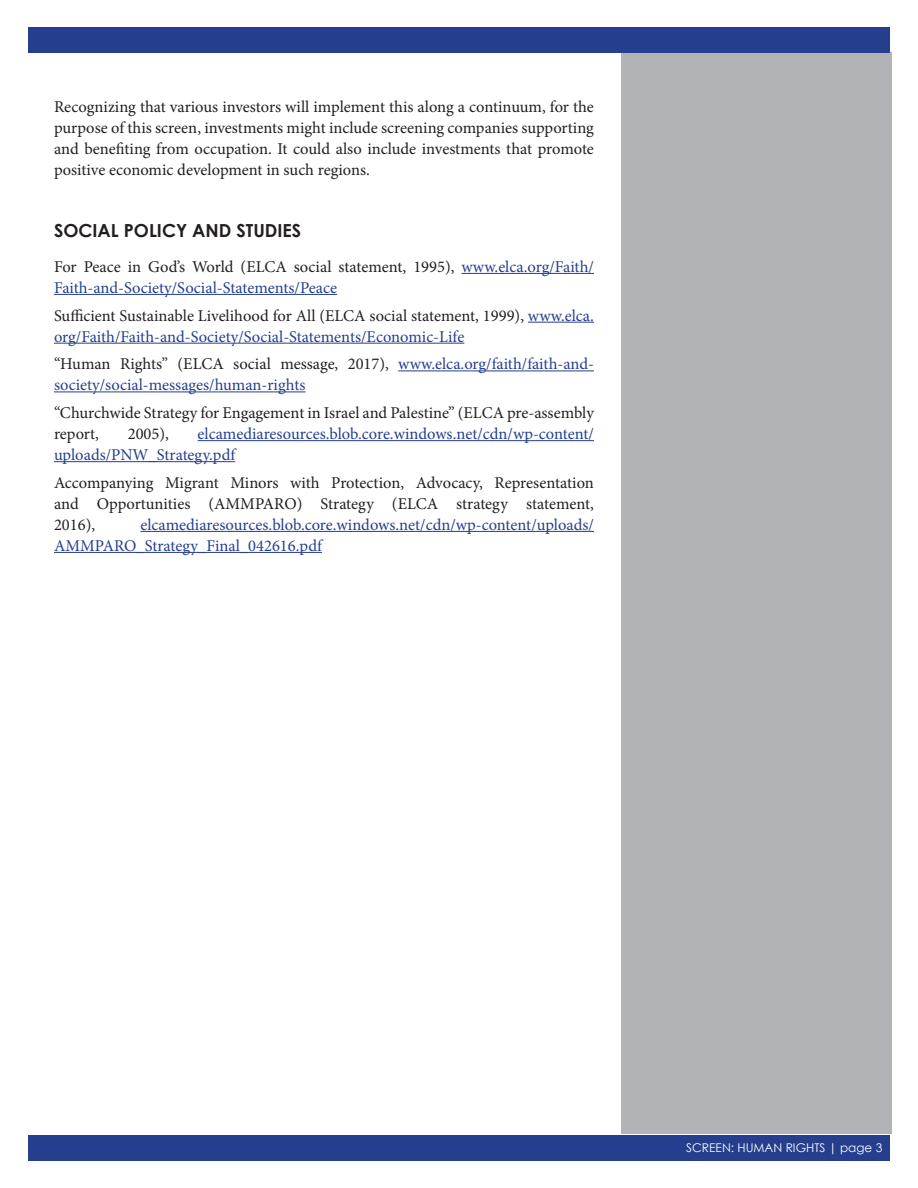
<style>
.page{position:relative;width:918px;height:1188px;background:#fff}
.page>*{position:absolute;margin:0;border:0;box-sizing:border-box;transform-origin:0 0}
.Headings{font:700 18px "Century Gothic";color:#231f20}
.t1{font:16.5px/21px "Minion Pro";color:#253f8e}
.t2{font:16.5px/21px "Minion Pro";color:#231f20;text-align:justify}
.Headings-2{font:12px "Century Gothic";color:#fff}
.s1{color:#231f20}
</style>
<div class="page">
<div style="left:621px;top:52px;width:270px;height:1082px;background:#b2b3b7"></div>
<div style="left:28px;top:27px;width:862px;height:25px;background:#253f8e"></div>
<div style="left:28px;top:1136px;width:862px;height:25px;background:#253f8e"></div>
<hr style="left:461px;top:273px;width:133px;height:1px;background:#253f8e">
<hr style="left:54px;top:294px;width:283px;height:1px;background:#253f8e">
<hr style="left:528px;top:322px;width:66px;height:1px;background:#253f8e">
<hr style="left:54px;top:343px;width:410px;height:1px;background:#253f8e">
<hr style="left:398px;top:371px;width:196px;height:1px;background:#253f8e">
<hr style="left:54px;top:392px;width:252px;height:1px;background:#253f8e">
<hr style="left:198px;top:440px;width:396px;height:1px;background:#253f8e">
<hr style="left:54px;top:461px;width:181px;height:1px;background:#253f8e">
<hr style="left:140px;top:531px;width:454px;height:1px;background:#253f8e">
<hr style="left:54px;top:552px;width:268px;height:1px;background:#253f8e">
<p class="t2" style="left:54px;top:96px;width:542px">Recognizing that various investors will implement this along a continuum, for the purpose of this screen, investments might include screening companies supporting and benefiting from occupation. It could also include investments that promote positive economic development in such regions.</p>
<p class="Headings" style="left:54px;top:217px;width:249px">SOCIAL POLICY AND STUDIES</p>
<p class="t1" style="left:54px;top:256px;width:542px"><span class="s1">For Peace in God’s World (ELCA social statement, 1995),</span> www.elca.org/Faith/<br>Faith-and-Society/Social-Statements/Peace</p>
<p class="t1" style="left:54px;top:305px;width:541px"><span class="s1">Sufficient Sustainable Livelihood for All (ELCA social statement, 1999),</span> www.elca. org/Faith/Faith-and-Society/Social-Statements/Economic-Life</p>
<p class="t1" style="left:54px;top:354px;width:542px"><span class="s1">“Human Rights” (ELCA social message, 2017),</span> www.elca.org/faith/faith-and&shy;society/social-messages/human-rights</p>
<p class="t2" style="left:54px;top:402px;width:541px">“Churchwide Strategy for Engagement in Israel and Palestine” (ELCA pre-assembly report,</p>
<p class="t1" style="left:54px;top:423px;width:542px;text-indent:144px">elcamediaresources.blob.core.windows.net/cdn/wp-content/ uploads/PNW_Strategy.pdf</p>
<p class="t2" style="left:54px;top:472px;width:541px">Accompanying Migrant Minors with Protection, Advocacy, Representation and Opportunities (AMMPARO) Strategy (ELCA strategy statement, 2016),</p>
<p class="t2" style="left:128px;top:423px;width:43px">2005),</p>
<p class="t1" style="left:54px;top:514px;width:542px;text-indent:86px">elcamediaresources.blob.core.windows.net/cdn/wp-content/uploads/<br>AMMPARO_Strategy_Final_042616.pdf</p>
<p class="Headings-2" style="left:686px;top:1140px;width:198px">SCREEN: HUMAN RIGHTS | page 3</p>
</div>
